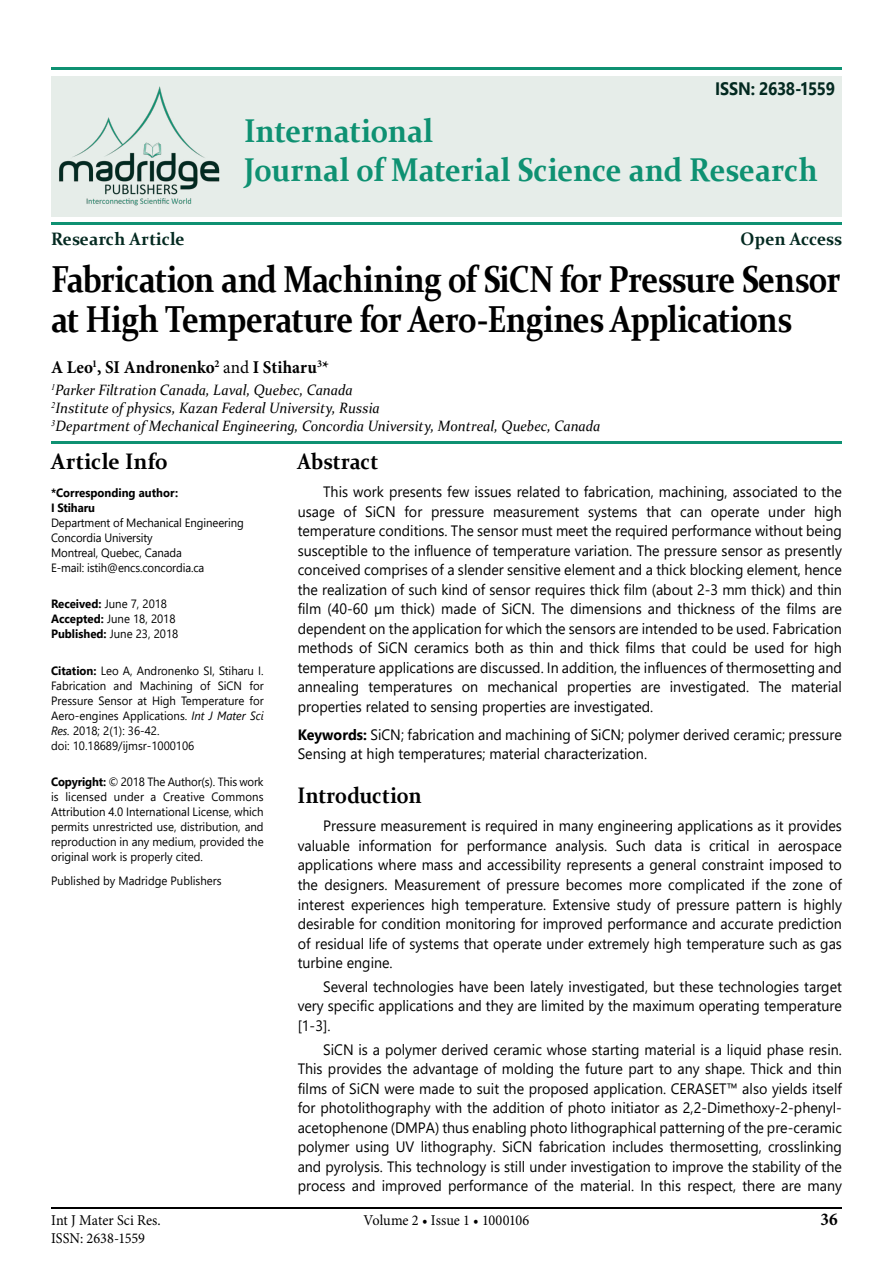
<style>
.page{position:relative;width:893px;height:1263px;background:#fff}
.page>*{position:absolute;margin:0;border:0;box-sizing:border-box;transform-origin:0 0}
.t1{font:700 37.5px/40.5px "Constantia";letter-spacing:-.02em;color:#000;scale:.85 1}
.t2{font:700 33px/39px "Constantia";color:#0e9172;scale:.9 1}
.t3{font:700 22.5px "Constantia";letter-spacing:.005em;color:#000;scale:.9 1}
.t4{font:700 22.5px "Constantia";letter-spacing:.005em;color:#000;scale:.95 1}
.t5{font:700 18px "Minion Pro";letter-spacing:.005em;color:#000;scale:.95 1}
.t6{font:700 18px "Constantia";color:#032920;scale:.95 1}
.t7{font:700 18px "Segoe UI";letter-spacing:-.025em;color:#032920;scale:.9 1}
.t8{font:15px/19.5px "Segoe UI";color:#000;text-align:justify;scale:.95 1}
.t9{font:italic 15px/18px "Constantia";color:#000;scale:.95 1}
.t10{font:15px "Minion Pro";color:#000;scale:.95 1}
.t11{font:12px/15px "Segoe UI";color:#000;scale:.95 1}
.t12{font:700 12px/15px "Segoe UI";color:#000;scale:.95 1}
.s1{font-weight:400}
.s2{font-weight:700}
.s3{font-style:italic}
</style>
<div class="page">
<hr style="left:51px;top:1208px;width:791px;height:1px;background:#000">
<div style="left:51px;top:76px;width:791px;height:140px;background:#e6ede9"></div>
<hr style="left:51px;top:223px;width:791px;height:2px;background:#0e9172">
<hr style="left:51px;top:441px;width:791px;height:2px;background:#0e9172">
<hr style="left:51px;top:68px;width:791px;height:2px;background:#0e9172">
<img style="left:59px;top:86px;width:161px;height:120px">
<p class="t7" style="left:715px;top:71px;width:135px">ISSN: 2638-1559</p>
<h2 class="t2" style="left:244px;top:109px;width:639px">International<br>Journal of Material Science and Research</h2>
<p class="t6" style="left:51px;top:226px;width:142px">Research Article</p>
<p class="t6" style="left:741px;top:226px;width:108px">Open Access</p>
<h1 class="t1" style="left:51px;top:257px;width:930px">Fabrication and Machining of SiCN for Pressure Sensor at High Temperature for Aero-Engines Applications</h1>
<p class="t5" style="left:51px;top:355px;width:294px">A Leo<sup>1</sup>, SI Andronenko<sup>2</sup> <span class="s1">and</span> I Stiharu<sup>3</sup>*</p>
<p class="t9" style="left:51px;top:381px;width:580px"><sup>1</sup>Parker Filtration Canada, Laval, Quebec, Canada<br><sup>2</sup>Institute of physics, Kazan Federal University, Russia<br><sup>3</sup>Department of Mechanical Engineering, Concordia University, Montreal, Quebec, Canada</p>
<h3 class="t4" style="left:51px;top:446px;width:125px">Article Info</h3>
<p class="t12" style="left:51px;top:484px;width:135px">*Corresponding author:<br>I Stiharu</p>
<p class="t11" style="left:51px;top:514px;width:204px">Department of Mechanical Engineering<br>Concordia University<br>Montreal, Quebec, Canada<br>E-mail: istih@encs.concordia.ca</p>
<p class="t11" style="left:51px;top:596px;width:135px"><span class="s2">Received:</span> June 7, 2018<br><span class="s2">Accepted:</span> June 18, 2018<br><span class="s2">Published:</span> June 23, 2018</p>
<p class="t11" style="left:51px;top:662px;width:225px"><span class="s2">Citation:</span> Leo A, Andronenko SI, Stiharu I.<br>Fabrication and Machining of SiCN for Pressure Sensor at High Temperature for Aero-engines Applications. <span class="s3">Int J Mater Sci Res.</span> 2018; 2(1): 36-42.<br>doi: 10.18689/ijmsr-1000106</p>
<p class="t11" style="left:51px;top:773px;width:225px;text-align:justify"><span class="s2">Copyright:</span> © 2018 The Author(s). This work is licensed under a Creative Commons Attribution 4.0 International License, which permits unrestricted use, distribution, and reproduction in any medium, provided the original work is properly cited.</p>
<p class="t11" style="left:51px;top:872px;width:181px">Published by Madridge Publishers</p>
<h3 class="t3" style="left:298px;top:446px;width:91px">Abstract</h3>
<p class="t8" style="left:298px;top:481px;width:574px;text-indent:26px">This work presents few issues related to fabrication, machining, associated to the usage of SiCN for pressure measurement systems that can operate under high temperature conditions. The sensor must meet the required performance without being susceptible to the influence of temperature variation. The pressure sensor as presently conceived comprises of a slender sensitive element and a thick blocking element, hence the realization of such kind of sensor requires thick film (about 2-3 mm thick) and thin film (40-60 µm thick) made of SiCN. The dimensions and thickness of the films are dependent on the application for which the sensors are intended to be used. Fabrication methods of SiCN ceramics both as thin and thick films that could be used for high temperature applications are discussed. In addition, the influences of thermosetting and annealing temperatures on mechanical properties are investigated. The material properties related to sensing properties are investigated.</p>
<p class="t8" style="left:298px;top:723px;width:574px"><span class="s2">Keywords:</span> SiCN; fabrication and machining of SiCN; polymer derived ceramic; pressure<br>Sensing at high temperatures; material characterization.</p>
<h3 class="t3" style="left:298px;top:780px;width:139px">Introduction</h3>
<p class="t8" style="left:298px;top:815px;width:574px;text-indent:26px">Pressure measurement is required in many engineering applications as it provides valuable information for performance analysis. Such data is critical in aerospace applications where mass and accessibility represents a general constraint imposed to the designers. Measurement of pressure becomes more complicated if the zone of interest experiences high temperature. Extensive study of pressure pattern is highly desirable for condition monitoring for improved performance and accurate prediction of residual life of systems that operate under extremely high temperature such as gas turbine engine.</p>
<p class="t8" style="left:298px;top:975px;width:574px;text-indent:26px">Several technologies have been lately investigated, but these technologies target very specific applications and they are limited by the maximum operating temperature [1-3].</p>
<p class="t8" style="left:298px;top:1038px;width:574px;text-indent:26px">SiCN is a polymer derived ceramic whose starting material is a liquid phase resin.<br>This provides the advantage of molding the future part to any shape. Thick and thin films of SiCN were made to suit the proposed application. CERASET™ also yields itself for photolithography with the addition of photo initiator as 2,2-Dimethoxy-2-phenyl&shy;acetophenone (DMPA) thus enabling photo lithographical patterning of the pre-ceramic polymer using UV lithography. SiCN fabrication includes thermosetting, crosslinking and pyrolysis. This technology is still under investigation to improve the stability of the process and improved performance of the material. In this respect, there are many</p>
<p class="t10" style="left:51px;top:1210px;width:117px">Int J Mater Sci Res.</p>
<p class="t10" style="left:364px;top:1210px;width:176px">Volume 2 • Issue 1 • 1000106</p>
<p class="t5" style="left:820px;top:1206px;width:20px">36</p>
<p class="t10" style="left:51px;top:1228px;width:100px">ISSN: 2638-1559</p>
</div>
